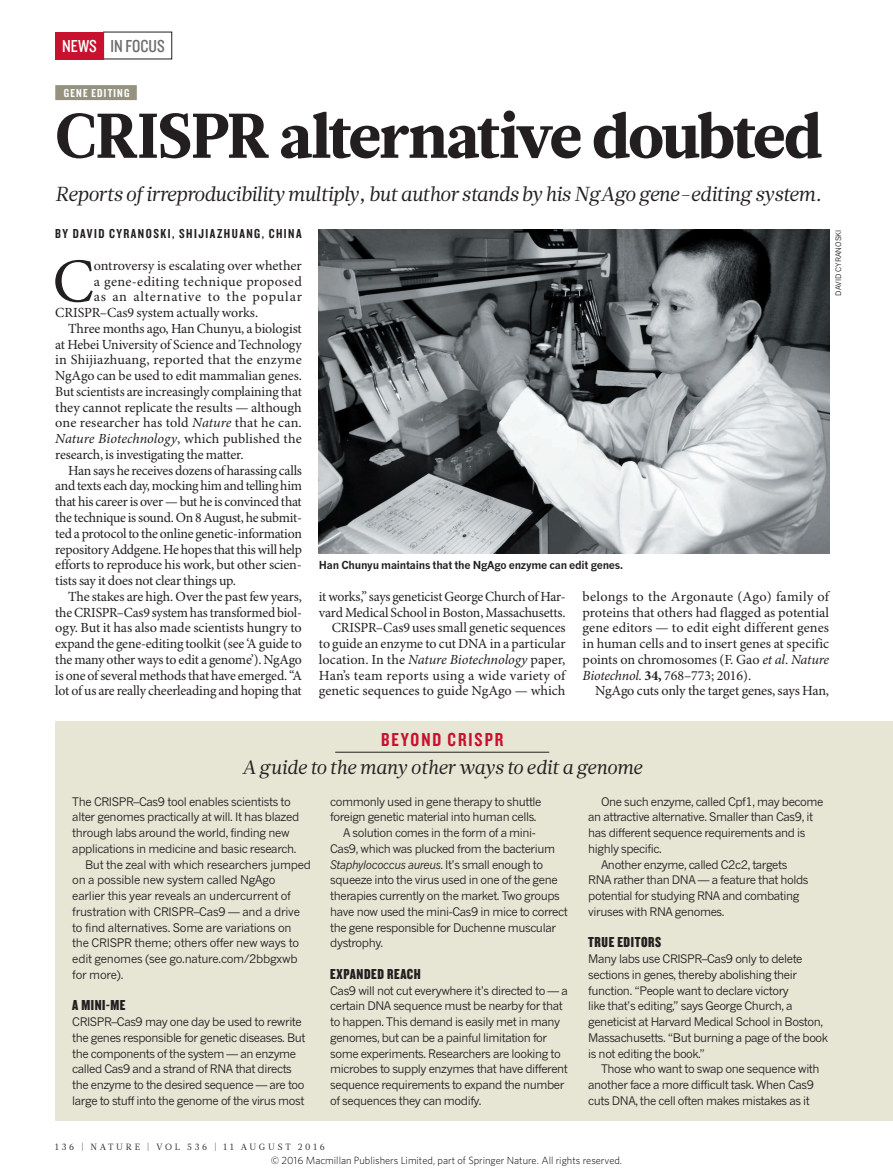
<style>
.page{position:relative;width:893px;height:1174px;background:#fff}
.page>*{position:absolute;margin:0;border:0;box-sizing:border-box;transform-origin:0 0}
.HEAD_42{font:900 63px "Glosa Math";letter-spacing:-.025em;color:#231f20}
.BODY_DROP_CAP{font:62.4px "Minion Pro";color:#231f20}
.INTRO{font:italic 20.25px "Glosa Math";letter-spacing:-.01em;color:#231f20}
.BOX_HEAD{font:italic 19.5px "Glosa Math";color:#231f20}
.BOX_STRAP{font:19.5px "Knockout 49 Liteweight";letter-spacing:.1em;color:#c7112f}
.t1{font:18px "Knockout 29 Junior Ltweight";color:#6c6d70}
.CROSSHEAD{font:15px "Knockout 69 Full Liteweight";letter-spacing:.04em;color:#231f20}
.BODY_INDENT{font:13.95px/15.8px "Minion Pro";letter-spacing:-.015em;color:#231f20;text-align:justify}
.BODY_DROP_CAP-2{font:13.95px "Minion Pro";letter-spacing:.005em;color:#231f20}
.BODY_DROP_CAP-3{font:13.95px "Minion Pro";letter-spacing:.055em;color:#231f20}
.AUTHOR_BYLINE{font:13.5px "Knockout 49 Liteweight";letter-spacing:.11em;color:#231f20}
.SUBJECT_STRAP{font:12px "Knockout 49 Liteweight";letter-spacing:.1em;color:#fff}
.BOX_COPY_1ST_PARA{font:11.7px/15.8px "News Gothic MTOT";letter-spacing:-.035em;color:#231f20}
.BOX_COPY_INDENT{font:11.7px/15.8px "News Gothic MTOT";letter-spacing:-.035em;color:#231f20}
.PIC_CAPTION{font:700 10.8px "News Gothic MTOT";letter-spacing:-.02em;color:#231f20}
.t2{font:300 10.5px "Whitney";color:#000}
.t3{font:9px "Glosa Math";letter-spacing:.3em;color:#231f20}
.PIC_CREDIT{font:7.5px "News Gothic MTOT";color:#231f20}
.s1{color:#fff}
.s2{font-style:italic}
.s3{font-weight:700}
</style>
<div class="page">
<div style="left:55px;top:721px;width:774px;height:399px;background:#e7e5d4"></div>
<hr style="left:335px;top:752px;width:214px;height:1px;background:#231f20">
<div style="left:55px;top:85px;width:82px;height:15px;background:#95937f"></div>
<img style="left:319px;top:230px;width:510px;height:323px">
<div style="left:829px;top:721px;width:64px;height:399px;background:#e7e5d4"></div>
<div style="left:55px;top:32px;width:49px;height:27px;background:#c7112f"></div>
<p class="t1" style="left:62px;top:34px;width:104px"><span class="s1">NEWS</span> IN FOCUS</p>
<p class="SUBJECT_STRAP" style="left:64px;top:85px;width:67px">GENE EDITING</p>
<p class="HEAD_42" style="left:55px;top:94px;width:768px">CRISPR alternative doubted</p>
<p class="INTRO" style="left:55px;top:180px;width:768px">Reports of irreproducibility multiply, but author stands by his NgAgo gene-editing system.</p>
<p class="AUTHOR_BYLINE" style="left:55px;top:225px;width:248px">BY DAVID CYRANOSKI, SHIJIAZHUANG, CHINA</p>
<p class="BODY_DROP_CAP" style="left:53px;top:244px;width:43px">C</p>
<p class="BODY_DROP_CAP-2" style="left:94px;top:257px;width:210px">ontroversy is escalating over whether</p>
<p class="PIC_CREDIT" style="left:834px;top:295px;width:67px;rotate:-90deg">DAVID CYRANOSKI</p>
<p class="BODY_DROP_CAP-2" style="left:94px;top:273px;width:210px">a gene-editing technique proposed</p>
<p class="BODY_DROP_CAP-3" style="left:94px;top:288px;width:210px">as an alternative to the popular</p>
<p class="BODY_DROP_CAP-2" style="left:55px;top:304px;width:204px">CRISPR–Cas9 system actually works.</p>
<p class="BODY_INDENT" style="left:55px;top:321px;width:248px;text-indent:13px">Three months ago, Han Chunyu, a biologist at Hebei University of Science and Technology in Shijiazhuang, reported that the enzyme NgAgo can be used to edit mammalian genes.<br>But scientists are increasingly complaining that they cannot replicate the results — although one researcher has told <span class="s2">Nature</span> that he can.<br><span class="s2">Nature Biotechnology</span>, which published the research, is investigating the matter.</p>
<p class="BODY_INDENT" style="left:55px;top:463px;width:248px;text-indent:13px">Han says he receives dozens of harassing calls and texts each day, mocking him and telling him that his career is over — but he is convinced that the technique is sound. On 8 August, he submit&shy;ted a protocol to the online genetic-information repository Addgene. He hopes that this will help efforts to reproduce his work, but other scien&shy;tists say it does not clear things up.</p>
<p class="BODY_INDENT" style="left:55px;top:589px;width:248px;text-indent:13px">The stakes are high. Over the past few years, the CRISPR–Cas9 system has transformed biol&shy;ogy. But it has also made scientists hungry to expand the gene-editing toolkit (see ‘A guide to the many other ways to edit a genome’). NgAgo is one of several methods that have emerged. “A lot of us are really cheerleading and hoping that</p>
<p class="BODY_INDENT" style="left:319px;top:589px;width:248px">it works,” says geneticist George Church of Har&shy;vard Medical School in Boston, Massachusetts.</p>
<p class="PIC_CAPTION" style="left:319px;top:558px;width:306px">Han Chunyu maintains that the NgAgo enzyme can edit genes.</p>
<p class="BODY_INDENT" style="left:583px;top:589px;width:248px">belongs to the Argonaute (Ago) family of proteins that others had flagged as potential gene editors — to edit eight different genes in human cells and to insert genes at specific points on chromosomes (F. Gao <span class="s2">et al</span>. <span class="s2">Nature Biotechnol.</span> <span class="s3">34,</span> 768–773; 2016).</p>
<p class="BODY_INDENT" style="left:595px;top:683px;width:235px">NgAgo cuts only the target genes, says Han,</p>
<p class="BODY_INDENT" style="left:319px;top:620px;width:248px;text-indent:13px">CRISPR–Cas9 uses small genetic sequences to guide an enzyme to cut DNA in a particular location. In the <span class="s2">Nature Biotechnology</span> paper, Han’s team reports using a wide variety of genetic sequences to guide NgAgo — which</p>
<p class="BOX_STRAP" style="left:381px;top:727px;width:124px">BEYOND CRISPR</p>
<p class="BOX_HEAD" style="left:242px;top:754px;width:402px">A guide to the many other ways to edit a genome</p>
<p class="BOX_COPY_1ST_PARA" style="left:72px;top:793px;width:228px">The CRISPR–Cas9 tool enables scientists to alter genomes practically at will. It has blazed through labs around the world, finding new applications in medicine and basic research.</p>
<p class="BOX_COPY_INDENT" style="left:72px;top:856px;width:240px;text-indent:13px">But the zeal with which researchers jumped on a possible new system called NgAgo earlier this year reveals an undercurrent of frustration with CRISPR–Cas9 — and a drive to find alternatives. Some are variations on the CRISPR theme; others offer new ways to edit genomes (see go.nature.com/2bbgxwb for more).</p>
<p class="CROSSHEAD" style="left:72px;top:996px;width:55px">A MINI-ME</p>
<p class="BOX_COPY_1ST_PARA" style="left:72px;top:1014px;width:235px">CRISPR–Cas9 may one day be used to rewrite the genes responsible for genetic diseases. But the components of the system — an enzyme called Cas9 and a strand of RNA that directs the enzyme to the desired sequence — are too large to stuff into the genome of the virus most</p>
<p class="BOX_COPY_1ST_PARA" style="left:330px;top:793px;width:213px">commonly used in gene therapy to shuttle foreign genetic material into human cells.</p>
<p class="BOX_COPY_INDENT" style="left:330px;top:825px;width:239px;text-indent:13px">A solution comes in the form of a mini-<br>Cas9, which was plucked from the bacterium <span class="s2">Staphylococcus aureus</span>. It’s small enough to squeeze into the virus used in one of the gene therapies currently on the market. Two groups have now used the mini-Cas9 in mice to correct the gene responsible for Duchenne muscular dystrophy.</p>
<p class="CROSSHEAD" style="left:330px;top:964px;width:92px">EXPANDED REACH</p>
<p class="BOX_COPY_1ST_PARA" style="left:330px;top:982px;width:239px">Cas9 will not cut everywhere it’s directed to — a certain DNA sequence must be nearby for that to happen. This demand is easily met in many genomes, but can be a painful limitation for some experiments. Researchers are looking to microbes to supply enzymes that have different sequence requirements to expand the number of sequences they can modify.</p>
<p class="t3" style="left:55px;top:1141px;width:271px">136 | NATURE | VOL 536 | 11 AUGUST 2016</p>
<p class="BOX_COPY_INDENT" style="left:588px;top:793px;width:237px;text-indent:13px">One such enzyme, called Cpf1, may become an attractive alternative. Smaller than Cas9, it has different sequence requirements and is highly specific.</p>
<p class="BOX_COPY_INDENT" style="left:588px;top:856px;width:222px;text-indent:13px">Another enzyme, called C2c2, targets RNA rather than DNA — a feature that holds potential for studying RNA and combating viruses with RNA genomes.</p>
<p class="CROSSHEAD" style="left:588px;top:933px;width:75px">TRUE EDITORS</p>
<p class="BOX_COPY_1ST_PARA" style="left:588px;top:951px;width:241px">Many labs use CRISPR–Cas9 only to delete sections in genes, thereby abolishing their function. “People want to declare victory<br>like that’s editing,” says George Church, a geneticist at Harvard Medical School in Boston, Massachusetts. “But burning a page of the book is not editing the book.”</p>
<p class="BOX_COPY_INDENT" style="left:588px;top:1061px;width:233px;text-indent:13px">Those who want to swap one sequence with another face a more difficult task. When Cas9 cuts DNA, the cell often makes mistakes as it</p>
<p class="t2" style="left:271px;top:1153px;width:353px">© 2016 Macmillan Publishers Limited, part of Springer Nature. All rights reserved.</p>
</div>
